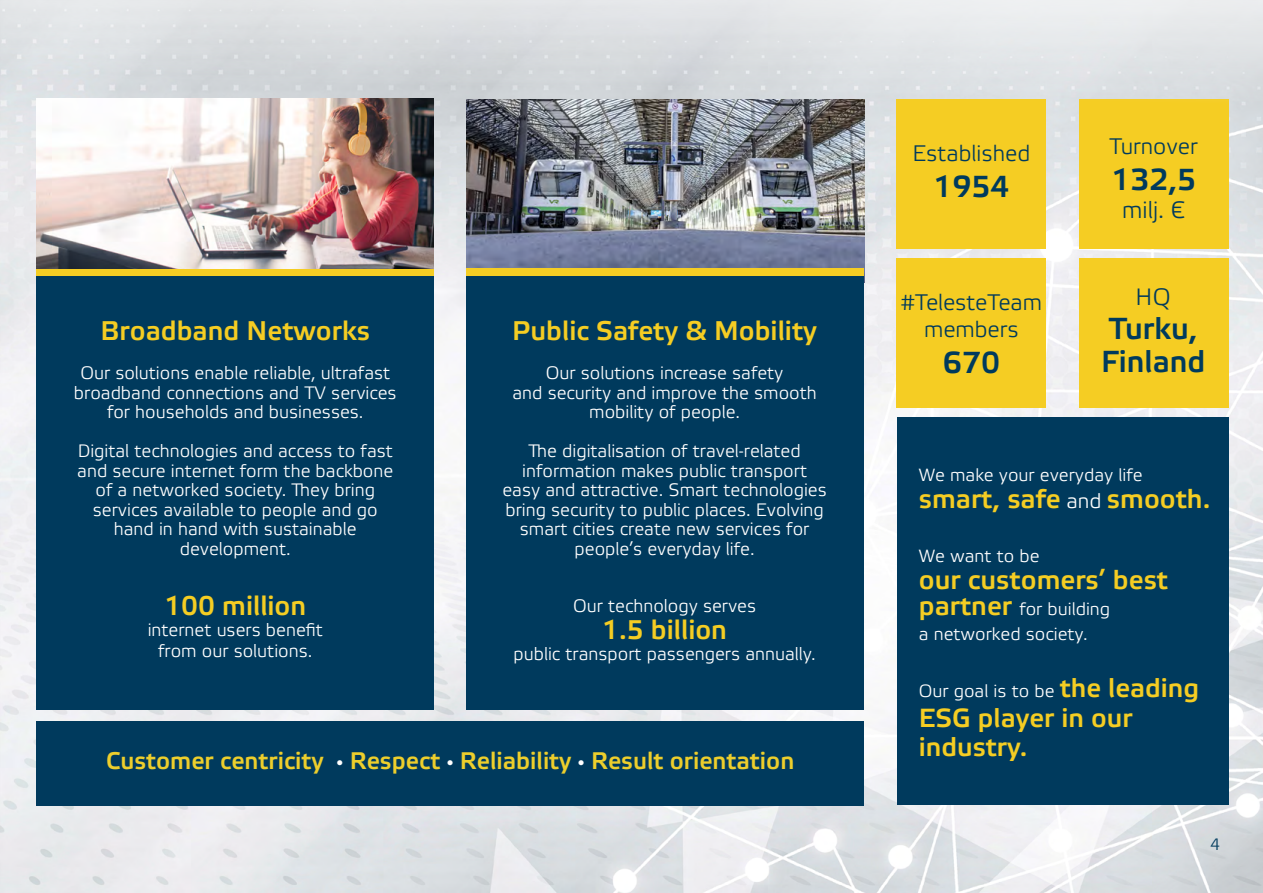
<style>
.page{position:relative;width:1263px;height:893px;background:#fff}
.page>*{position:absolute;margin:0;border:0;box-sizing:border-box;transform-origin:0 0}
.t1{font:30.45px/33px "Etelka Medium Pro";color:#003a5d}
.t2{font:27px "Etelka Medium Pro";color:#f5cd23}
.t3{font:26.55px "Etelka Medium Pro";color:#f5cd23}
.t4{font:26.25px/28.5px "Etelka Medium Pro";color:#f5cd23}
.t5{font:24px "Etelka Medium Pro";color:#edce2c}
.t6{font:23.7px "Etelka Light Pro";color:#003a5d}
.t7{font:22.5px/27px "Etelka Light Pro";letter-spacing:-.005em;color:#003a5d;text-align:center}
.t8{font:18px/19.5px "Etelka Light Pro";color:#fff;text-align:center}
.t9{font:17.7px/25.5px "Etelka Light Pro";color:#fff}
.t10{font:16.5px "Etelka Light Pro";color:#003b5d}
.s1{font-family:"Myriad Pro";color:#fff}
.s2{font-size:21.75px}
.s3{font-family:"Etelka Light Pro";font-size:20.55px;color:#fff}
.s4{font-family:"Etelka Medium Pro";font-size:26.55px;color:#f5cd23}
.s5{font-family:"Etelka Medium Pro";font-size:26.25px;color:#f5cd23}
</style>
<div class="page">
<img style="left:0;top:105px;width:1263px;height:788px">
<img style="left:467px;top:105px;width:397px;height:164px">
<div style="left:897px;top:418px;width:331px;height:387px;background:#003a5d"></div>
<div style="left:36px;top:721px;width:828px;height:84px;background:#003a5d"></div>
<div style="left:36px;top:271px;width:398px;height:439px;background:#003a5d"></div>
<div style="left:467px;top:271px;width:397px;height:439px;background:#003a5d"></div>
<div style="left:897px;top:99px;width:149px;height:150px;background:#f5cd23"></div>
<div style="left:897px;top:258px;width:149px;height:150px;background:#f5cd23"></div>
<div style="left:1079px;top:258px;width:149px;height:150px;background:#f5cd23"></div>
<div style="left:1079px;top:99px;width:149px;height:150px;background:#f5cd23"></div>
<div style="left:36px;top:269px;width:398px;height:7px;background:#f5cd23"></div>
<div style="left:467px;top:269px;width:397px;height:7px;background:#f5cd23"></div>
<img style="left:36px;top:105px;width:398px;height:164px">
<svg style="left:0;top:0;width:1263px;height:105px;background:#dbddde"></svg>
<p class="t2" style="left:100px;top:316px;width:271px">Broadband Networks</p>
<p class="t8" style="left:74px;top:364px;width:324px">Our solutions enable reliable, ultrafast broadband connections and TV services for households and businesses.</p>
<p class="t8" style="left:77px;top:442px;width:317px">Digital technologies and access to fast and secure internet form the backbone of a networked society. -ey bring services available to people and go hand in hand with sustainable development.</p>
<p class="t2" style="left:164px;top:591px;width:143px">100 million</p>
<p class="t8" style="left:148px;top:620px;width:177px;line-height:21px">internet users benefit from our solutions.</p>
<p class="t2" style="left:512px;top:316px;width:306px">Public Safety &amp; Mobility</p>
<p class="t8" style="left:512px;top:364px;width:306px">Our solutions increase safety<br>and security and improve the smooth mobility of people.</p>
<p class="t8" style="left:502px;top:442px;width:326px">-e digitalisation of travel-related information makes public transport easy and attractive. Smart technologies bring security to public places. Evolving smart cities create new services for people’s everyday life.</p>
<p class="t8" style="left:573px;top:597px;width:184px">Our technology serves</p>
<p class="t2" style="left:602px;top:615px;width:126px">1.5 billion</p>
<p class="t8" style="left:513px;top:645px;width:304px">public transport passengers annually.</p>
<p class="t5" style="left:106px;top:748px;width:690px">Customer centricity <span class="s1">•</span> Respect <span class="s1">•</span> Reliability <span class="s1">•</span> Result orientation</p>
<p class="t7" style="left:912px;top:141px;width:119px">Established</p>
<p class="t1" style="left:933px;top:172px;width:77px">1954</p>
<p class="t7" style="left:901px;top:290px;width:143px"><span class="s2">#</span>TelesteTeam members</p>
<p class="t1" style="left:943px;top:348px;width:59px">670</p>
<p class="t7" style="left:1109px;top:134px;width:90px">Turnover</p>
<p class="t1" style="left:1111px;top:164px;width:86px">132,5</p>
<p class="t6" style="left:1122px;top:197px;width:64px">milj. €</p>
<p class="t6" style="left:1135px;top:284px;width:37px">HQ</p>
<p class="t1" style="left:1101px;top:314px;width:106px">Turku,<br>Finland</p>
<p class="t9" style="left:919px;top:463px;width:225px">We make your everyday life</p>
<p class="t3" style="left:919px;top:485px;width:293px">smart, safe <span class="s3">and</span> smooth.</p>
<p class="t9" style="left:919px;top:544px;width:122px">We want to be</p>
<p class="t3" style="left:919px;top:566px;width:251px">our customers’ best</p>
<p class="t9" style="left:919px;top:597px;width:193px"><span class="s4">partner</span> for building a networked society.</p>
<p class="t9" style="left:919px;top:679px;width:282px">Our goal is to be <span class="s5">the leading</span></p>
<p class="t4" style="left:919px;top:705px;width:215px">ESG player in our industry.</p>
<p class="t10" style="left:1210px;top:836px;width:12px">4</p>
</div>
